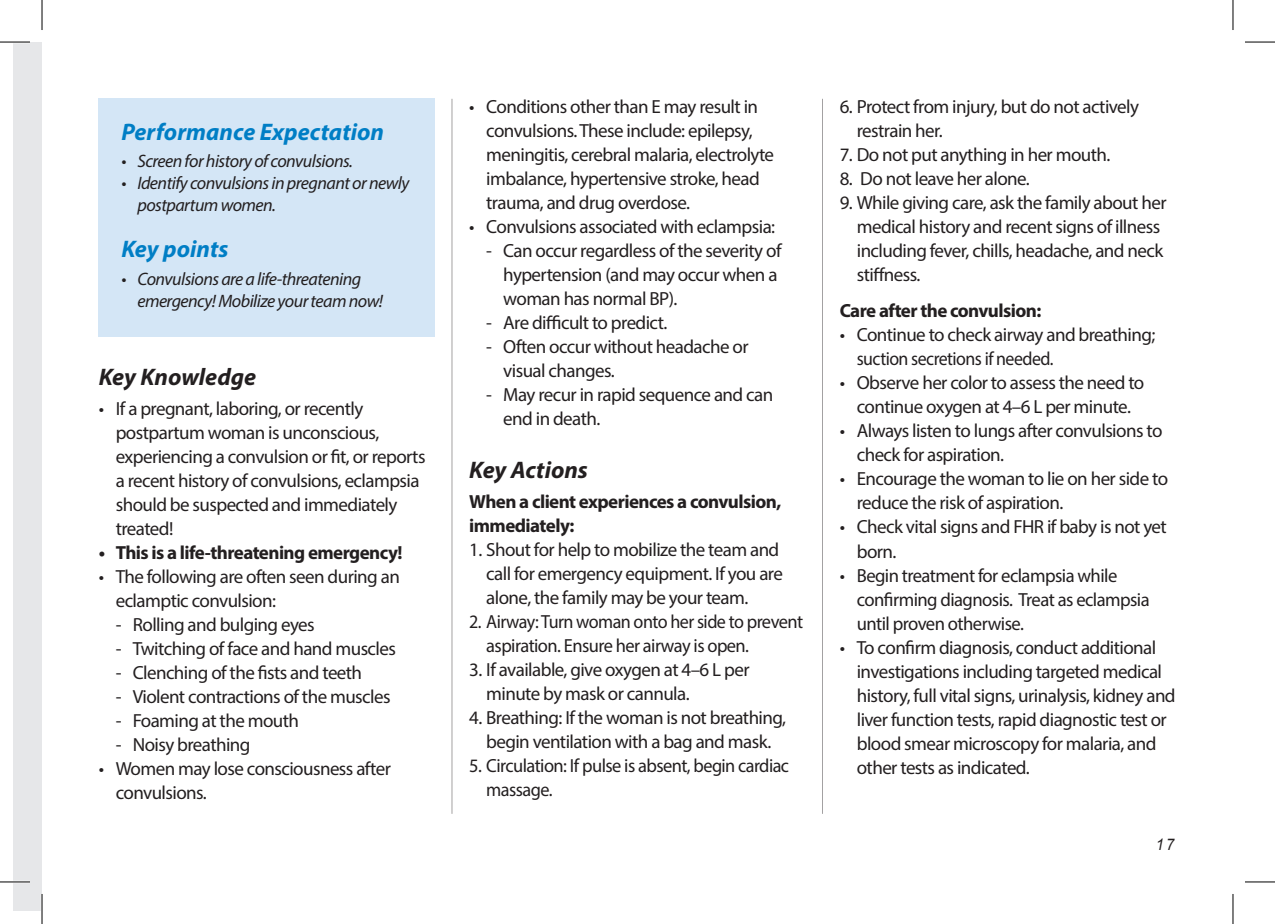
<style>
.page{position:relative;width:1275px;height:924px;background:#fff}
.page>*{position:absolute;margin:0;border:0;box-sizing:border-box;transform-origin:0 0}
.Performance_exp_and{font:italic 700 24px "Myriad Pro";color:#007ec5}
.Key_Knowledge_and_Ke{font:italic 700 24px "Myriad Pro";color:#231f20}
.t1{font:19px/24px "Myriad Pro";letter-spacing:-.03em;color:#231f20}
.Black_subheading{font:700 19px/24px "Myriad Pro";letter-spacing:-.03em;color:#231f20}
.t2{font:19px/24px "Myriad Pro";letter-spacing:-.03em;color:#231f20;scale:.95 1}
.t3{font:italic 18px/22px "Myriad Pro";letter-spacing:-.03em;color:#231f20}
.t4{font:italic 16px "Arial";color:#231f20;scale:.91 1}
</style>
<div class="page">
<div style="left:14px;top:42px;width:28px;height:867px;background:#e6e7e9"></div>
<hr style="left:451px;top:99px;width:1px;height:714px;background:#231f20">
<hr style="left:822px;top:99px;width:1px;height:714px;background:#231f20">
<div style="left:99px;top:99px;width:336px;height:238px;background:#d4e6f6"></div>
<hr style="left:0;top:880px;width:30px;height:2px;background:#fff">
<hr style="left:41px;top:893px;width:2px;height:30px;background:#fff">
<hr style="left:0;top:42px;width:30px;height:1px;background:#000">
<hr style="left:1245px;top:42px;width:30px;height:1px;background:#000">
<hr style="left:0;top:881px;width:30px;height:1px;background:#000">
<hr style="left:1245px;top:881px;width:30px;height:1px;background:#000">
<hr style="left:42px;top:0;width:1px;height:30px;background:#000">
<hr style="left:42px;top:893px;width:1px;height:30px;background:#000">
<hr style="left:1232px;top:0;width:1px;height:30px;background:#000">
<hr style="left:1232px;top:893px;width:1px;height:30px;background:#000">
<p class="Performance_exp_and" style="left:121px;top:116px;width:264px">Performance Expectation</p>
<p class="t3" style="left:121px;top:150px;width:233px">• Screen for history of convulsions.</p>
<p class="t3" style="left:137px;top:172px;width:273px;text-indent:-16px">• Identify convulsions in pregnant or newly postpartum women.</p>
<p class="Performance_exp_and" style="left:121px;top:233px;width:108px">Key points</p>
<p class="t3" style="left:137px;top:267px;width:247px;text-indent:-16px">• Convulsions are a life-threatening emergency! Mobilize your team now!</p>
<p class="Key_Knowledge_and_Ke" style="left:99px;top:361px;width:159px">Key Knowledge</p>
<p class="t1" style="left:116px;top:395px;width:311px;text-indent:-17px">• If a pregnant, laboring, or recently postpartum woman is unconscious, experiencing a convulsion or fit, or reports a recent history of convulsions, eclampsia should be suspected and immediately treated!</p>
<p class="Black_subheading" style="left:99px;top:539px;width:305px">• This is a life-threatening emergency!</p>
<p class="t1" style="left:116px;top:563px;width:286px;text-indent:-17px">• The following are often seen during an eclamptic convulsion:</p>
<p class="t1" style="left:116px;top:611px;width:200px">- Rolling and bulging eyes</p>
<p class="t1" style="left:116px;top:635px;width:282px">- Twitching of face and hand muscles</p>
<p class="t1" style="left:116px;top:659px;width:248px">- Clenching of the fists and teeth</p>
<p class="t1" style="left:116px;top:683px;width:276px">- Violent contractions of the muscles</p>
<p class="t1" style="left:116px;top:707px;width:185px">- Foaming at the mouth</p>
<p class="t1" style="left:116px;top:731px;width:136px">- Noisy breathing</p>
<p class="t1" style="left:116px;top:755px;width:277px;text-indent:-17px">• Women may lose consciousness after convulsions.</p>
<p class="t1" style="left:486px;top:94px;width:289px;text-indent:-17px">• Conditions other than E may result in convulsions. These include: epilepsy, meningitis, cerebral malaria, electrolyte imbalance, hypertensive stroke, head trauma, and drug overdose.</p>
<p class="t1" style="left:469px;top:214px;width:307px">• Convulsions associated with eclampsia:</p>
<p class="t1" style="left:503px;top:238px;width:280px;text-indent:-17px">- Can occur regardless of the severity of hypertension (and may occur when a woman has normal BP).</p>
<p class="t1" style="left:486px;top:310px;width:183px">- Are difficult to predict.</p>
<p class="t1" style="left:503px;top:334px;width:247px;text-indent:-17px">- Often occur without headache or visual changes.</p>
<p class="t1" style="left:503px;top:382px;width:271px;text-indent:-17px">- May recur in rapid sequence and can end in death.</p>
<p class="Key_Knowledge_and_Ke" style="left:469px;top:454px;width:120px">Key Actions</p>
<p class="Black_subheading" style="left:469px;top:488px;width:313px">When a client experiences a convulsion, immediately:</p>
<p class="t1" style="left:486px;top:537px;width:298px;text-indent:-17px">1. Shout for help to mobilize the team and call for emergency equipment. If you are alone, the family may be your team.</p>
<p class="t2" style="left:486px;top:609px;width:335px;text-indent:-17px">2. Airway: Turn woman onto her side to prevent aspiration. Ensure her airway is open.</p>
<p class="t1" style="left:486px;top:657px;width:265px;text-indent:-17px">3. If available, give oxygen at 4–6 L per minute by mask or cannula.</p>
<p class="t1" style="left:469px;top:705px;width:318px;text-align:center">4. Breathing: If the woman is not breathing, begin ventilation with a bag and mask.</p>
<p class="t1" style="left:486px;top:753px;width:304px;text-indent:-17px">5. Circulation: If pulse is absent, begin cardiac massage.</p>
<p class="t1" style="left:856px;top:94px;width:284px;text-indent:-17px">6. Protect from injury, but do not actively restrain her.</p>
<p class="t1" style="left:839px;top:142px;width:272px">7. Do not put anything in her mouth.</p>
<p class="t1" style="left:839px;top:166px;width:192px">8. Do not leave her alone.</p>
<p class="t1" style="left:856px;top:190px;width:311px;text-indent:-17px">9. While giving care, ask the family about her medical history and recent signs of illness including fever, chills, headache, and neck stiffness.</p>
<p class="Black_subheading" style="left:839px;top:298px;width:203px">Care after the convulsion:</p>
<p class="t1" style="left:856px;top:322px;width:300px;text-indent:-17px">• Continue to check airway and breathing; suction secretions if needed.</p>
<p class="t1" style="left:839px;top:370px;width:306px;text-align:center">• Observe her color to assess the need to continue oxygen at 4–6 L per minute.</p>
<p class="t1" style="left:856px;top:418px;width:307px;text-indent:-17px">• Always listen to lungs after convulsions to check for aspiration.</p>
<p class="t1" style="left:856px;top:466px;width:313px;text-indent:-17px">• Encourage the woman to lie on her side to reduce the risk of aspiration.</p>
<p class="t1" style="left:856px;top:514px;width:311px;text-indent:-17px">• Check vital signs and FHR if baby is not yet born.</p>
<p class="t1" style="left:856px;top:562px;width:294px;text-indent:-17px">• Begin treatment for eclampsia while confirming diagnosis. Treat as eclampsia until proven otherwise.</p>
<p class="t1" style="left:856px;top:634px;width:320px;text-indent:-17px">• To confirm diagnosis, conduct additional investigations including targeted medical history, full vital signs, urinalysis, kidney and liver function tests, rapid diagnostic test or blood smear microscopy for malaria, and other tests as indicated.</p>
<p class="t4" style="left:1155px;top:833px;width:22px">17</p>
</div>
